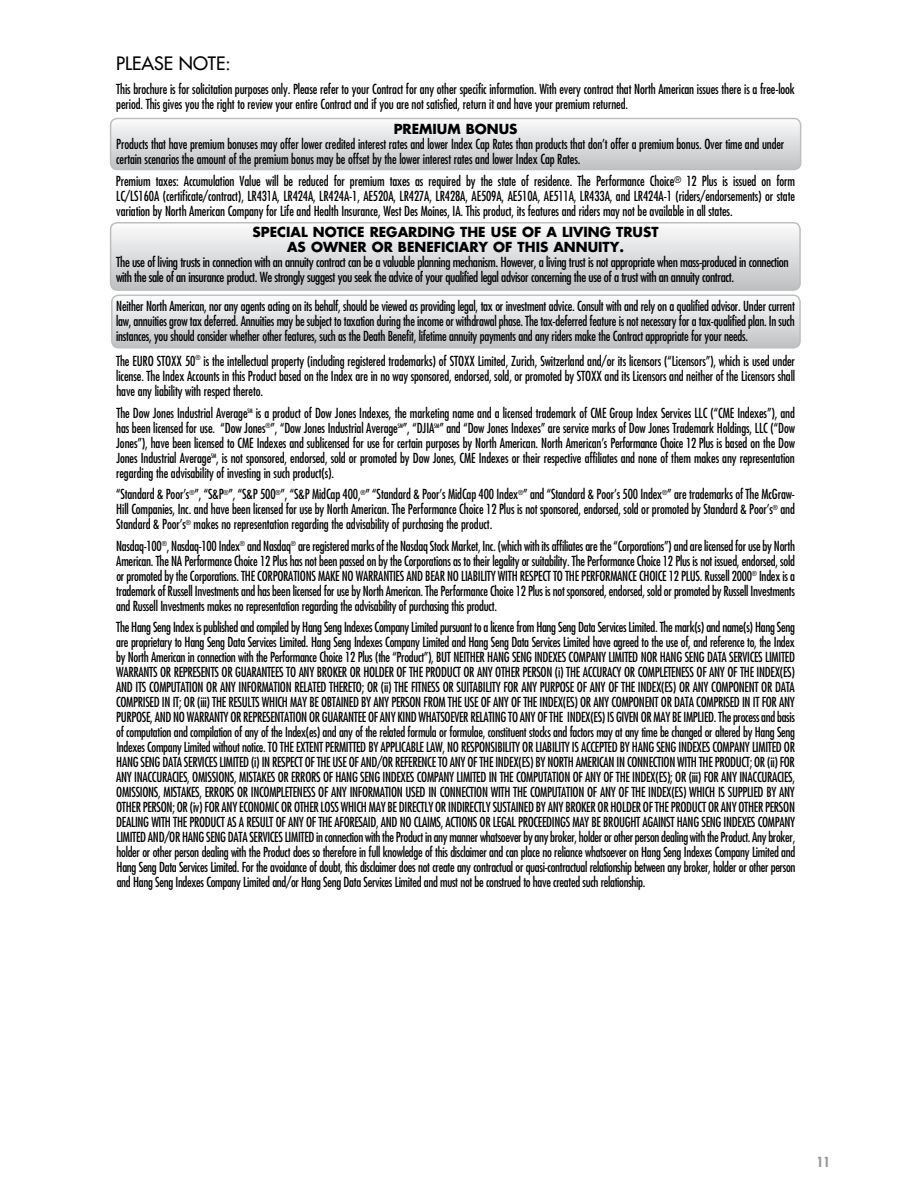
<style>
.page{position:relative;width:918px;height:1188px;background:#fff}
.page>*{position:absolute;margin:0;border:0;box-sizing:border-box;transform-origin:0 0}
.t1{font:500 18px "Futura Std";color:#000}
.t2{font:condensed 13.5px/15px "Futura Std";letter-spacing:-.01em;color:#000;text-align:justify;scale:.95 1}
.t3{font:condensed 13.5px/15px "Futura Std";letter-spacing:-.03em;color:#000}
.t4{font:700 13.5px/15px "Futura Std";color:#000;text-align:center}
.t5{font:700 condensed 13.5px "Futura Std";color:#939598}
.t6{font:condensed 6px "Futura Std";letter-spacing:-.01em;color:#000;scale:.95 1}
</style>
<div class="page">
<svg style="left:112px;top:295px;width:688px;height:51px"></svg>
<div style="left:111px;top:295px;width:690px;height:54px;border:2px solid #bcbec0;border-radius:7px"></div>
<svg style="left:111px;top:223px;width:688px;height:67px"></svg>
<div style="left:110px;top:222px;width:691px;height:69px;border:2px solid #bcbec0;border-radius:7px"></div>
<svg style="left:111px;top:118px;width:690px;height:52px"></svg>
<div style="left:110px;top:118px;width:691px;height:52px;border:2px solid #bcbec0;border-radius:7px"></div>
<h1 class="t1" style="left:116px;top:52px;width:116px">PLEASE NOTE:</h1>
<p class="t2" style="left:116px;top:81px;width:716px">This brochure is for solicitation purposes only. Please refer to your Contract for any other specific information. With every contract that North American issues there is a free-look period. This gives you the right to review your entire Contract and if you are not satisfied, return it and have your premium returned.</p>
<p class="t4" style="left:394px;top:121px;width:125px">PREMIUM BONUS</p>
<p class="t2" style="left:116px;top:136px;width:705px">Products that have premium bonuses may offer lower credited interest rates and lower Index Cap Rates than products that don’t offer a premium bonus. Over time and under certain scenarios the amount of the premium bonus may be offset by the lower interest rates and lower Index Cap Rates.</p>
<p class="t2" style="left:116px;top:173px;width:716px">Premium taxes: Accumulation Value will be reduced for premium taxes as required by the state of residence. The Performance Choice<sup>®</sup> 12 Plus is issued on form LC/LS160A (certificate/contract), LR431A, LR424A, LR424A-1, AE520A, LR427A, LR428A, AE509A, AE510A, AE511A, LR433A, and LR424A-1 (riders/endorsements) or state variation by North American Company for Life and Health Insurance, West Des Moines, IA. This product, its features and riders may not be available in all states.</p>
<p class="t4" style="left:253px;top:225px;width:408px">SPECIAL NOTICE REGARDING THE USE OF A LIVING TRUST<br>AS OWNER OR BENEFICIARY OF THIS ANNUITY.</p>
<p class="t3" style="left:116px;top:255px;width:674px">The use of living trusts in connection with an annuity contract can be a valuable planning mechanism. However, a living trust is not appropriate when mass-produced in connection with the sale of an insurance product. We strongly suggest you seek the advice of your qualified legal advisor concerning the use of a trust with an annuity contract.</p>
<p class="t2" style="left:116px;top:298px;width:716px">Neither North American, nor any agents acting on its behalf, should be viewed as providing legal, tax or investment advice. Consult with and rely on a qualified advisor. Under current law, annuities grow tax deferred. Annuities may be subject to taxation during the income or withdrawal phase. The tax-deferred feature is not necessary for a tax-qualified plan. In such instances, you should consider whether other features, such as the Death Benefit, lifetime annuity payments and any riders make the Contract appropriate for your needs.</p>
<p class="t2" style="left:116px;top:354px;width:716px">The EURO STOXX 50<sup>®</sup> is the intellectual property (including registered trademarks) of STOXX Limited, Zurich, Switzerland and/or its licensors (“Licensors”), which is used under license. The Index Accounts in this Product based on the Index are in no way sponsored, endorsed, sold, or promoted by STOXX and its Licensors and neither of the Licensors shall have any liability with respect thereto.</p>
<p class="t2" style="left:116px;top:405px;width:140px">The Dow Jones Industrial Average</p>
<p class="t6" style="left:247px;top:407px;width:7px">SM</p>
<p class="t2" style="left:116px;top:405px;width:716px;text-align:right">is a product of Dow Jones Indexes, the marketing name and a licensed trademark of CME Group Index Services LLC (“CME Indexes”), and<br>has been licensed for use. “Dow Jones<sup>®</sup>”, “Dow Jones Industrial Average ”, “DJIA ” and “Dow Jones Indexes” are service marks of Dow Jones Trademark Holdings, LLC (“Dow</p>
<p class="t6" style="left:398px;top:422px;width:7px">SM</p>
<p class="t6" style="left:434px;top:422px;width:7px">SM</p>
<p class="t2" style="left:116px;top:435px;width:716px">Jones”), have been licensed to CME Indexes and sublicensed for use for certain purposes by North American. North American’s Performance Choice 12 Plus is based on the Dow<br>Jones Industrial Average , is not sponsored, endorsed, sold or promoted by Dow Jones, CME Indexes or their respective affiliates and none of them makes any representation</p>
<p class="t6" style="left:211px;top:452px;width:7px">SM</p>
<p class="t2" style="left:116px;top:462px;width:716px;line-height:21.5px">regarding the advisability of investing in such product(s).<br>“Standard &amp; Poor’s<sup>®</sup>”, “S&amp;P<sup>®</sup>”, “S&amp;P 500<sup>®</sup>”, “S&amp;P MidCap 400,<sup>®</sup>” “Standard &amp; Poor’s MidCap 400 Index<sup>®</sup>” and “Standard &amp; Poor’s 500 Index<sup>®</sup>” are trademarks of The McGraw-</p>
<p class="t2" style="left:116px;top:502px;width:716px">Hill Companies, Inc. and have been licensed for use by North American. The Performance Choice 12 Plus is not sponsored, endorsed, sold or promoted by Standard &amp; Poor’s<sup>®</sup> and<br>Standard &amp; Poor’s<sup>®</sup> makes no representation regarding the advisability of purchasing the product.</p>
<p class="t2" style="left:116px;top:538px;width:716px">Nasdaq-100<sup>®</sup>, Nasdaq-100 Index<sup>®</sup> and Nasdaq<sup>®</sup> are registered marks of the Nasdaq Stock Market, Inc. (which with its affiliates are the “Corporations”) and are licensed for use by North American. The NA Performance Choice 12 Plus has not been passed on by the Corporations as to their legality or suitability. The Performance Choice 12 Plus is not issued, endorsed, sold or promoted by the Corporations. THE CORPORATIONS MAKE NO WARRANTIES AND BEAR NO LIABILITY WITH RESPECT TO THE Performance</p>
<p class="t2" style="left:116px;top:568px;width:716px;text-indent:553px">12 PLUS. Russell 2000<sup>®</sup> Index is a trademark of Russell Investments and has been licensed for use by North American. The Performance Choice 12 Plus is not sponsored, endorsed, sold or promoted by Russell Investments and Russell Investments makes no representation regarding the advisability of purchasing this product.</p>
<p class="t2" style="left:116px;top:620px;width:717px">The Hang Seng Index is published and compiled by Hang Seng Indexes Company Limited pursuant to a licence from Hang Seng Data Services Limited. The mark(s) and name(s) Hang Seng are proprietary to Hang Seng Data Services Limited. Hang Seng Indexes Company Limited and Hang Seng Data Services Limited have agreed to the use of, and reference to, the Index by North American in connection with the Performance Choice 12 Plus (the “Product”), BUT NEITHER HANG SENG INDEXES COMPANY LIMITED NOR HANG SENG DATA SERVICES LIMITED WARRANTS OR REPRESENTS OR GUARANTEES TO ANY BROKER OR HOLDER OF THE PRODUCT OR ANY OTHER PERSON (i) THE ACCURACY OR COMPLETENESS OF ANY OF THE INDEX(ES)<br>AND ITS COMPUTATION OR ANY INFORMATION RELATED THERETO; OR (ii) THE FITNESS OR SUITABILITY FOR ANY PURPOSE OF ANY OF THE INDEX(ES) OR ANY COMPONENT OR DATA COMPRISED IN IT; OR (iii) THE RESULTS WHICH MAY BE OBTAINED BY ANY PERSON FROM THE USE OF ANY OF THE INDEX(ES) OR ANY COMPONENT OR DATA COMPRISED IN IT FOR ANY PURPOSE, AND NO WARRANTY OR REPRESENTATION OR GUARANTEE OF ANY KIND WHATSOEVER RELATING TO ANY OF THE INDEX(ES) IS GIVEN OR MAY BE IMPLIED. The process and basis of computation and compilation of any of the Index(es) and any of the related formula or formulae, constituent stocks and factors may at any time be changed or altered by Hang Seng Indexes Company Limited without notice. TO THE EXTENT PERMITTED BY APPLICABLE LAW, NO RESPONSIBILITY OR LIABILITY IS ACCEPTED BY HANG SENG INDEXES COMPANY LIMITED OR HANG SENG DATA SERVICES LIMITED (i) IN RESPECT OF THE USE OF AND/OR REFERENCE TO ANY OF THE INDEX(ES) BY NORTH AMERICAN IN CONNECTION WITH THE PRODUCT; OR (ii) FOR ANY INACCURACIES, OMISSIONS, MISTAKES OR ERRORS OF HANG SENG INDEXES COMPANY LIMITED IN THE COMPUTATION OF ANY OF THE INDEX(ES); OR (iii) FOR ANY INACCURACIES, OMISSIONS, MISTAKES, ERRORS OR INCOMPLETENESS OF ANY INFORMATION USED IN CONNECTION WITH THE COMPUTATION OF ANY OF THE INDEX(ES) WHICH IS SUPPLIED BY ANY OTHER PERSON; OR (iv) FOR ANY ECONOMIC OR OTHER LOSS WHICH MAY BE DIRECTLY OR INDIRECTLY SUSTAINED BY ANY BROKER OR HOLDER OF THE PRODUCT OR ANY OTHER PERSON DEALING WITH THE PRODUCT AS A RESULT OF ANY OF THE AFORESAID, AND NO CLAIMS, ACTIONS OR LEGAL PROCEEDINGS MAY BE BROUGHT AGAINST HANG SENG INDEXES COMPANY LIMITED AND/OR HANG SENG DATA SERVICES LIMITED in connection with the Product in any manner whatsoever by any broker, holder or other person dealing with the Product. Any broker, holder or other person dealing with the Product does so therefore in full knowledge of this disclaimer and can place no reliance whatsoever on Hang Seng Indexes Company Limited and Hang Seng Data Services Limited. For the avoidance of doubt, this disclaimer does not create any contractual or quasi-contractual relationship between any broker, holder or other person and Hang Seng Indexes Company Limited and/or Hang Seng Data Services Limited and must not be construed to have created such relationship.</p>
<p class="t2" style="left:639px;top:568px;width:7px">Choice</p>
<p class="t5" style="left:817px;top:1153px;width:15px">11</p>
</div>
